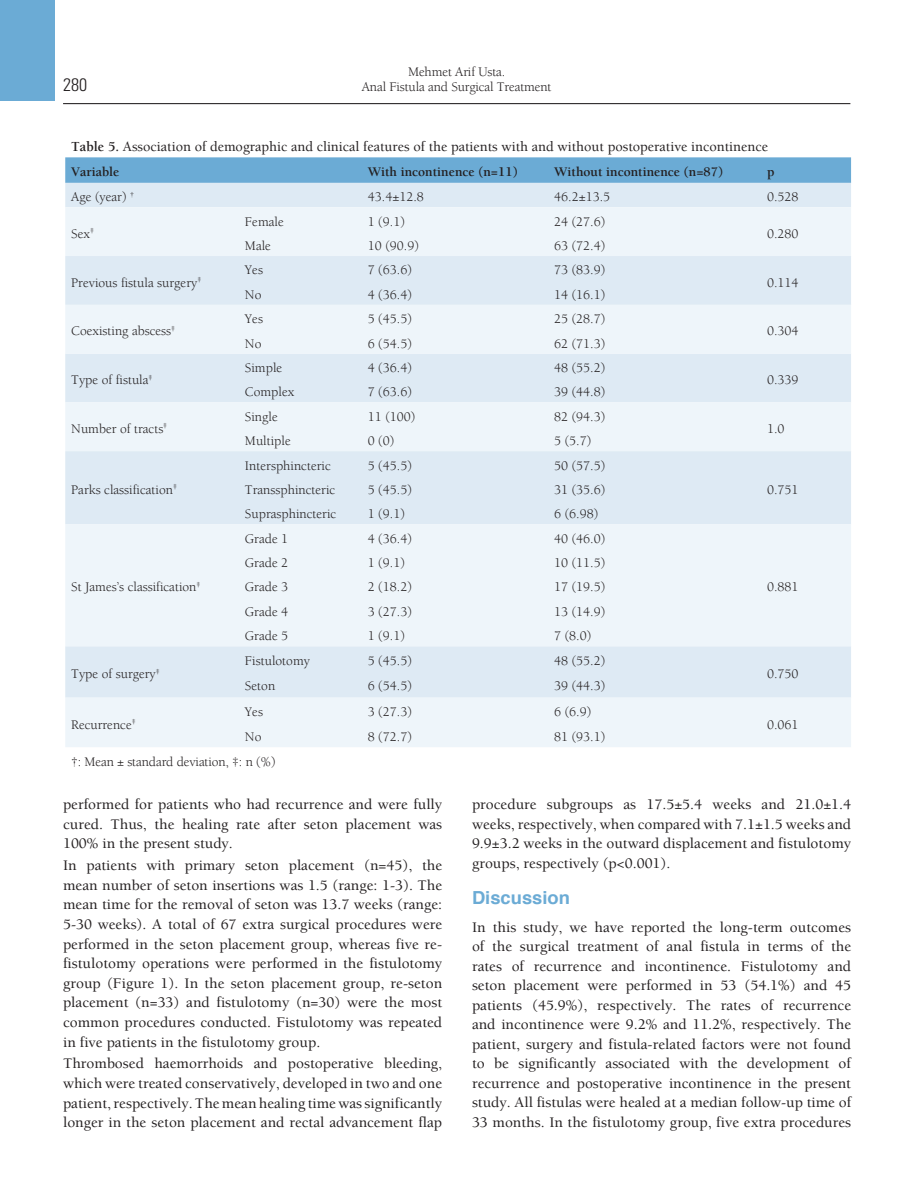
<style>
.page{position:relative;width:915px;height:1191px;background:#fff}
.page>*{position:absolute;margin:0;border:0;box-sizing:border-box;transform-origin:0 0}
.t1{font:700 18px "Helvetica";color:#6babd5}
.t2{font:18px "Univers Cond Light Tr";color:#231f20}
.t3{font:500 15px/19.6px "Berkeley";color:#231f20;text-align:justify}
.t4{font:500 14.25px "Berkeley";color:#231f20}
.t5{font:13.5px/15px "Berkeley";color:#231f20;text-align:center}
.t6{font:700 13.5px "Berkeley";color:#231f20}
.s1{font-weight:700}
</style>
<div class="page">
<hr style="left:63px;top:103px;width:787px;height:1px;background:#231f20">
<div style="left:0;top:0;width:55px;height:101px;background:#6babd5"></div>
<svg style="left:65px;top:157px;width:785px;height:26px;background:#6eacd5"></svg>
<div style="left:65px;top:183px;width:785px;height:24px;background:#deeaf4"></div>
<svg style="left:65px;top:207px;width:785px;height:540px;background:#e7f0f7"></svg>
<p class="t2" style="left:63px;top:74px;width:25px">280</p>
<p class="t5" style="left:362px;top:64px;width:191px">Mehmet Arif Usta.<br>Anal Fistula and Surgical Treatment</p>
<p class="t4" style="left:71px;top:138px;width:698px"><span class="s1">Table 5.</span> Association of demographic and clinical features of the patients with and without postoperative incontinence</p>
<p class="t6" style="left:71px;top:164px;width:50px">Variable</p>
<p class="t6" style="left:367px;top:164px;width:151px">With incontinence (n=11)</p>
<p class="t6" style="left:554px;top:164px;width:170px">Without incontinence (n=87)</p>
<p class="t6" style="left:766px;top:164px;width:9px">p</p>
<p class="t5" style="left:71px;top:189px;width:64px">Age (year) <sup>†</sup></p>
<p class="t5" style="left:367px;top:189px;width:58px">43.4±12.8</p>
<p class="t5" style="left:554px;top:189px;width:58px">46.2±13.5</p>
<p class="t5" style="left:766px;top:189px;width:33px">0.528</p>
<p class="t5" style="left:71px;top:226px;width:24px">Sex<sup>‡</sup></p>
<p class="t5" style="left:245px;top:214px;width:40px">Female</p>
<p class="t5" style="left:367px;top:214px;width:39px">1 (9.1)</p>
<p class="t5" style="left:554px;top:214px;width:53px">24 (27.6)</p>
<p class="t5" style="left:766px;top:226px;width:33px">0.280</p>
<p class="t5" style="left:245px;top:238px;width:28px">Male</p>
<p class="t5" style="left:367px;top:238px;width:53px">10 (90.9)</p>
<p class="t5" style="left:554px;top:238px;width:53px">63 (72.4)</p>
<p class="t5" style="left:71px;top:275px;width:131px">Previous fistula surgery<sup>‡</sup></p>
<p class="t5" style="left:245px;top:262px;width:19px">Yes</p>
<p class="t5" style="left:367px;top:262px;width:46px">7 (63.6)</p>
<p class="t5" style="left:554px;top:262px;width:53px">73 (83.9)</p>
<p class="t5" style="left:245px;top:287px;width:18px">No</p>
<p class="t5" style="left:367px;top:287px;width:46px">4 (36.4)</p>
<p class="t5" style="left:554px;top:287px;width:53px">14 (16.1)</p>
<p class="t5" style="left:766px;top:275px;width:33px">0.114</p>
<p class="t5" style="left:71px;top:323px;width:105px">Coexisting abscess<sup>‡</sup></p>
<p class="t5" style="left:245px;top:311px;width:19px">Yes</p>
<p class="t5" style="left:367px;top:311px;width:46px">5 (45.5)</p>
<p class="t5" style="left:554px;top:311px;width:53px">25 (28.7)</p>
<p class="t5" style="left:245px;top:336px;width:18px">No</p>
<p class="t5" style="left:367px;top:336px;width:46px">6 (54.5)</p>
<p class="t5" style="left:554px;top:336px;width:53px">62 (71.3)</p>
<p class="t5" style="left:766px;top:323px;width:33px">0.304</p>
<p class="t5" style="left:71px;top:372px;width:83px">Type of fistula<sup>‡</sup></p>
<p class="t5" style="left:245px;top:360px;width:39px">Simple</p>
<p class="t5" style="left:367px;top:360px;width:46px">4 (36.4)</p>
<p class="t5" style="left:554px;top:360px;width:53px">48 (55.2)</p>
<p class="t5" style="left:245px;top:384px;width:51px">Complex</p>
<p class="t5" style="left:367px;top:384px;width:46px">7 (63.6)</p>
<p class="t5" style="left:554px;top:384px;width:53px">39 (44.8)</p>
<p class="t5" style="left:766px;top:372px;width:33px">0.339</p>
<p class="t5" style="left:71px;top:421px;width:97px">Number of tracts<sup>‡</sup></p>
<p class="t5" style="left:245px;top:409px;width:34px">Single</p>
<p class="t5" style="left:367px;top:409px;width:49px">11 (100)</p>
<p class="t5" style="left:554px;top:409px;width:53px">82 (94.3)</p>
<p class="t5" style="left:766px;top:421px;width:19px">1.0</p>
<p class="t5" style="left:245px;top:433px;width:47px">Multiple</p>
<p class="t5" style="left:367px;top:433px;width:28px">0 (0)</p>
<p class="t5" style="left:554px;top:433px;width:39px">5 (5.7)</p>
<p class="t5" style="left:71px;top:482px;width:107px">Parks classification<sup>‡</sup></p>
<p class="t5" style="left:245px;top:457px;width:87px">Intersphincteric</p>
<p class="t5" style="left:367px;top:457px;width:46px">5 (45.5)</p>
<p class="t5" style="left:554px;top:457px;width:53px">50 (57.5)</p>
<p class="t5" style="left:245px;top:482px;width:92px">Transsphincteric</p>
<p class="t5" style="left:367px;top:482px;width:46px">5 (45.5)</p>
<p class="t5" style="left:554px;top:482px;width:53px">31 (35.6)</p>
<p class="t5" style="left:766px;top:482px;width:33px">0.751</p>
<p class="t5" style="left:245px;top:506px;width:93px">Suprasphincteric</p>
<p class="t5" style="left:367px;top:506px;width:39px">1 (9.1)</p>
<p class="t5" style="left:554px;top:506px;width:46px">6 (6.98)</p>
<p class="t5" style="left:245px;top:531px;width:45px">Grade 1</p>
<p class="t5" style="left:367px;top:531px;width:46px">4 (36.4)</p>
<p class="t5" style="left:554px;top:531px;width:53px">40 (46.0)</p>
<p class="t5" style="left:71px;top:579px;width:131px">St James’s classification<sup>‡</sup></p>
<p class="t5" style="left:245px;top:555px;width:45px">Grade 2</p>
<p class="t5" style="left:367px;top:555px;width:39px">1 (9.1)</p>
<p class="t5" style="left:554px;top:555px;width:53px">10 (11.5)</p>
<p class="t5" style="left:245px;top:579px;width:45px">Grade 3</p>
<p class="t5" style="left:367px;top:579px;width:46px">2 (18.2)</p>
<p class="t5" style="left:554px;top:579px;width:53px">17 (19.5)</p>
<p class="t5" style="left:245px;top:604px;width:45px">Grade 4</p>
<p class="t5" style="left:367px;top:604px;width:46px">3 (27.3)</p>
<p class="t5" style="left:554px;top:604px;width:53px">13 (14.9)</p>
<p class="t5" style="left:245px;top:628px;width:45px">Grade 5</p>
<p class="t5" style="left:367px;top:628px;width:39px">1 (9.1)</p>
<p class="t5" style="left:554px;top:628px;width:39px">7 (8.0)</p>
<p class="t5" style="left:766px;top:579px;width:33px">0.881</p>
<p class="t5" style="left:71px;top:666px;width:90px">Type of surgery<sup>‡</sup></p>
<p class="t5" style="left:245px;top:652px;width:66px">Fistulotomy</p>
<p class="t5" style="left:367px;top:652px;width:46px">5 (45.5)</p>
<p class="t5" style="left:554px;top:652px;width:53px">48 (55.2)</p>
<p class="t5" style="left:245px;top:678px;width:32px">Seton</p>
<p class="t5" style="left:367px;top:678px;width:46px">6 (54.5)</p>
<p class="t5" style="left:554px;top:678px;width:53px">39 (44.3)</p>
<p class="t5" style="left:766px;top:666px;width:33px">0.750</p>
<p class="t5" style="left:71px;top:716px;width:66px">Recurrence<sup>‡</sup></p>
<p class="t5" style="left:245px;top:704px;width:19px">Yes</p>
<p class="t5" style="left:367px;top:704px;width:46px">3 (27.3)</p>
<p class="t5" style="left:554px;top:704px;width:39px">6 (6.9)</p>
<p class="t5" style="left:766px;top:716px;width:33px">0.061</p>
<p class="t5" style="left:245px;top:729px;width:18px">No</p>
<p class="t5" style="left:367px;top:729px;width:46px">8 (72.7)</p>
<p class="t5" style="left:554px;top:729px;width:53px">81 (93.1)</p>
<p class="t5" style="left:71px;top:753px;width:206px">†: Mean ± standard deviation, ‡: n (%)</p>
<p class="t3" style="left:63px;top:794px;width:380px">performed for patients who had recurrence and were fully cured. Thus, the healing rate after seton placement was 100% in the present study.</p>
<p class="t3" style="left:63px;top:855px;width:380px">In patients with primary seton placement (n=45), the mean number of seton insertions was 1.5 (range: 1-3). The mean time for the removal of seton was 13.7 weeks (range:<br>5-30 weeks). A total of 67 extra surgical procedures were performed in the seton placement group, whereas five re&shy;fistulotomy operations were performed in the fistulotomy group (Figure 1). In the seton placement group, re-seton placement (n=33) and fistulotomy (n=30) were the most common procedures conducted. Fistulotomy was repeated in five patients in the fistulotomy group.</p>
<p class="t3" style="left:63px;top:1053px;width:380px">Thrombosed haemorrhoids and postoperative bleeding, which were treated conservatively, developed in two and one patient, respectively. The mean healing time was significantly longer in the seton placement and rectal advancement flap</p>
<p class="t3" style="left:472px;top:794px;width:380px">procedure subgroups as 17.5±5.4 weeks and 21.0±1.4 weeks, respectively, when compared with 7.1±1.5 weeks and 9.9±3.2 weeks in the outward displacement and fistulotomy groups, respectively (p&lt;0.001).</p>
<p class="t1" style="left:472px;top:882px;width:99px">Discussion</p>
<p class="t3" style="left:472px;top:917px;width:380px">In this study, we have reported the long-term outcomes of the surgical treatment of anal fistula in terms of the rates of recurrence and incontinence. Fistulotomy and seton placement were performed in 53 (54.1%) and 45 patients (45.9%), respectively. The rates of recurrence and incontinence were 9.2% and 11.2%, respectively. The patient, surgery and fistula-related factors were not found to be significantly associated with the development of recurrence and postoperative incontinence in the present study. All fistulas were healed at a median follow-up time of 33 months. In the fistulotomy group, five extra procedures</p>
</div>
